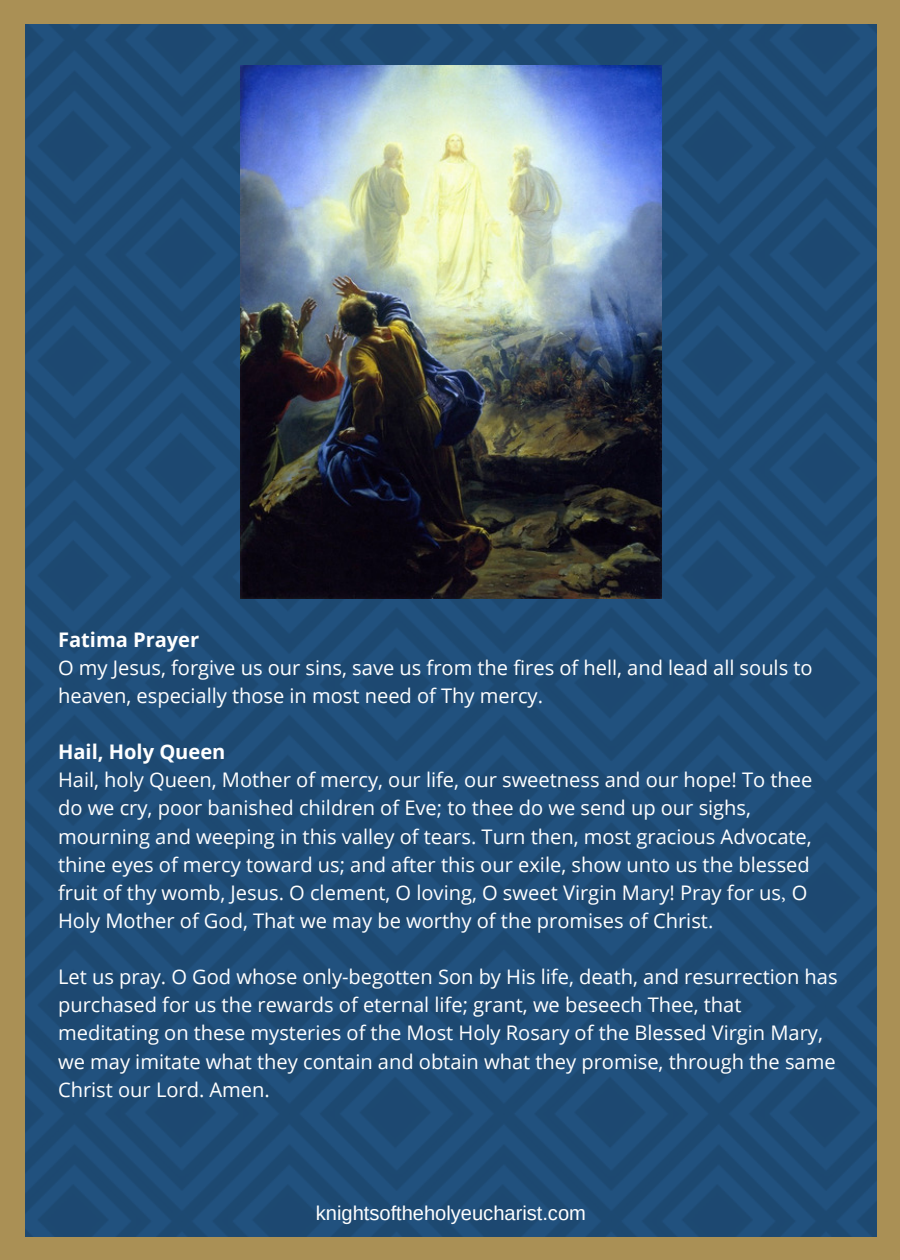
<style>
.page{position:relative;width:900px;height:1260px;background:#fff}
.page>*{position:absolute;margin:0;border:0;box-sizing:border-box;transform-origin:0 0}
.t1{font:20px/28px "Open Sans";color:#fff}
.t2{font:20px "Arimo";color:#fff}
.t3{font:700 20px "Open Sans";color:#fff}
.s1{font-family:"Minion Pro"}
</style>
<div class="page">
<img style="left:25px;top:23px;width:852px;height:1214px">
<div style="left:877px;top:1237px;width:23px;height:23px;background:#aa9055"></div>
<div style="left:0;top:22px;width:25px;height:1216px;background:#aa9055"></div>
<div style="left:0;top:1237px;width:25px;height:23px;background:#aa9055"></div>
<div style="left:877px;top:22px;width:23px;height:1216px;background:#aa9055"></div>
<div style="left:24px;top:1237px;width:854px;height:23px;background:#aa9055"></div>
<div style="left:877px;top:0;width:23px;height:23px;background:#aa9055"></div>
<div style="left:0;top:0;width:25px;height:23px;background:#aa9055"></div>
<div style="left:24px;top:0;width:854px;height:23px;background:#aa9055"></div>
<img style="left:240px;top:66px;width:422px;height:532px">
<p class="t3" style="left:58px;top:625px;width:143px">Fatima Prayer</p>
<p class="t1" style="left:58px;top:653px;width:756px">O my Jesus, forgive us our sins, save us from the fires of hell, and lead all souls to heaven, especially those in most need of Thy mercy.</p>
<p class="t3" style="left:58px;top:738px;width:169px">Hail, Holy Queen</p>
<p class="t1" style="left:58px;top:766px;width:756px">Hail, holy Queen, Mother of mercy, our life, our sweetness and our hope! To thee do we cry, poor banished children of Eve; to thee do we send up our sighs, mourning and weeping in this valley of tears. Turn then, most gracious Advocate, thine eyes of mercy toward us; and after this our exile, show unto us the blessed fruit of thy womb, Jesus. O clement, O loving, O sweet Virgin Mary! Pray for us<span class="s1">,</span> O Holy Mother of God, That we may be worthy of the promises of Christ.</p>
<p class="t1" style="left:58px;top:962px;width:781px">Let us pray. O God whose only-begotten Son by His life, death, and resurrection has purchased for us the rewards of eternal life; grant, we beseech Thee, that meditating on these mysteries of the Most Holy Rosary of the Blessed Virgin Mary, we may imitate what they contain and obtain what they promise, through the same Christ our Lord. Amen.</p>
<p class="t2" style="left:316px;top:1202px;width:272px">knightsoftheholyeucharist.com</p>
</div>
